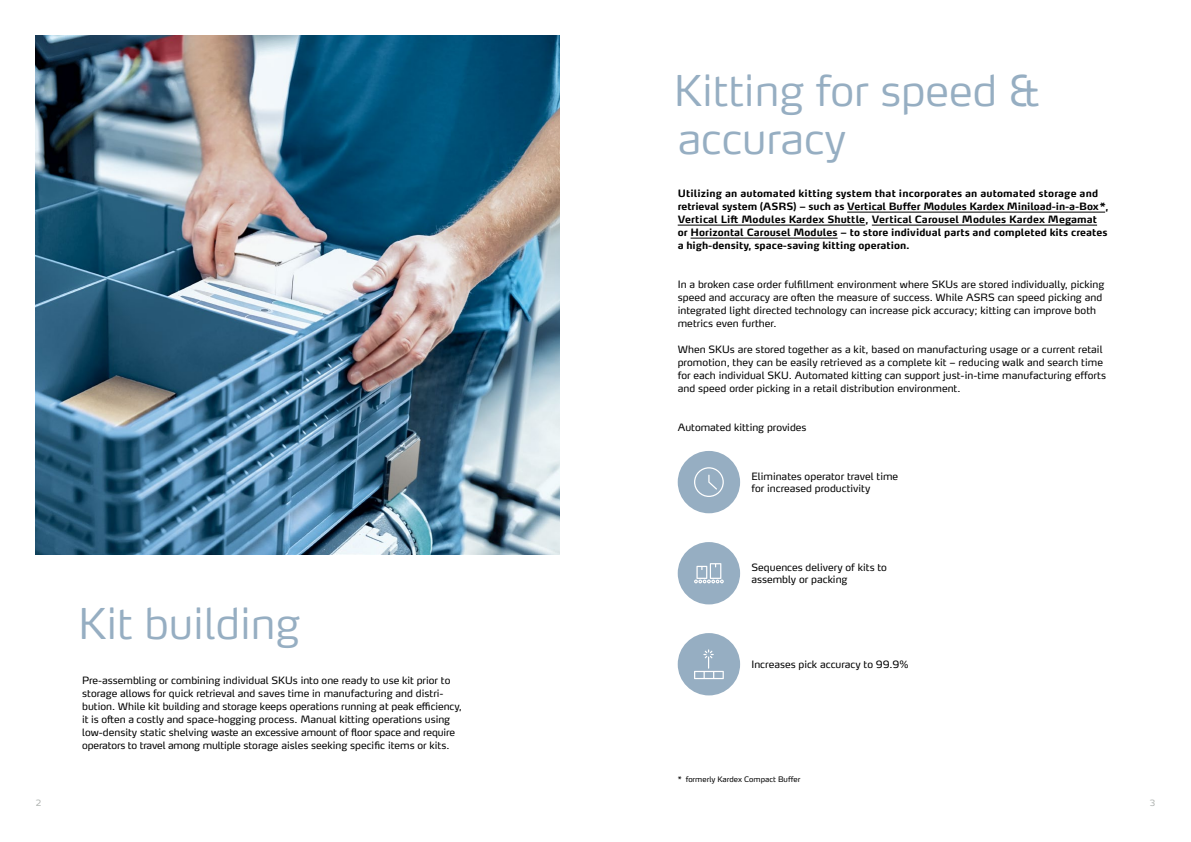
<style>
.page{position:relative;width:1191px;height:842px;background:#fff}
.page>*{position:absolute;margin:0;border:0;box-sizing:border-box;transform-origin:0 0}
.t1{font:300 42px/48px "Max Pro";color:#96aec2}
.t2{font:10px/13px "Max Pro";color:#000}
.t3{font:700 10px/13px "Max Pro";letter-spacing:.005em;color:#000}
.t4{font:300 8.5px "Max Pro";color:#a8aca9}
.t5{font:7.5px "Max Pro";color:#000}
</style>
<div class="page">
<hr style="left:847px;top:212px;width:258px;height:1px;background:#000">
<hr style="left:677px;top:225px;width:188px;height:1px;background:#000">
<hr style="left:871px;top:225px;width:226px;height:1px;background:#000">
<hr style="left:690px;top:238px;width:147px;height:1px;background:#000">
<div style="left:677px;top:451px;width:63px;height:62px;background:#96aec2;border-radius:50%"></div>
<svg style="left:694px;top:467px;width:30px;height:30px"></svg>
<div style="left:677px;top:542px;width:63px;height:62px;background:#96aec2;border-radius:50%"></div>
<svg style="left:694px;top:563px;width:30px;height:20px"></svg>
<div style="left:677px;top:633px;width:63px;height:62px;background:#96aec2;border-radius:50%"></div>
<svg style="left:694px;top:649px;width:30px;height:30px"></svg>
<img style="left:36px;top:36px;width:524px;height:518px">
<h1 class="t1" style="left:674px;top:62px;width:367px">Kitting for speed &amp; accuracy</h1>
<p class="t3" style="left:677px;top:185px;width:432px">Utilizing an automated kitting system that incorporates an automated storage and retrieval system (ASRS) – such as Vertical Buffer Modules Kardex Miniload-in-a-Box*, Vertical Lift Modules Kardex Shuttle, Vertical Carousel Modules Kardex Megamat or Horizontal Carousel Modules – to store individual parts and completed kits creates a high-density, space-saving kitting operation.</p>
<p class="t2" style="left:677px;top:277px;width:428px">In a broken case order fulfillment environment where SKUs are stored individually, picking speed and accuracy are often the measure of success. While ASRS can speed picking and integrated light directed technology can increase pick accuracy; kitting can improve both metrics even further.</p>
<p class="t2" style="left:677px;top:342px;width:430px">When SKUs are stored together as a kit, based on manufacturing usage or a current retail promotion, they can be easily retrieved as a complete kit – reducing walk and search time for each individual SKU. Automated kitting can support just-in-time manufacturing efforts and speed order picking in a retail distribution environment.</p>
<p class="t2" style="left:677px;top:420px;width:130px">Automated kitting provides</p>
<p class="t2" style="left:751px;top:469px;width:148px;line-height:12px">Eliminates operator travel time for increased productivity</p>
<h1 class="t1" style="left:78px;top:595px;width:223px">Kit building</h1>
<p class="t2" style="left:82px;top:673px;width:381px">Pre-assembling or combining individual SKUs into one ready to use kit prior to storage allows for quick retrieval and saves time in manufacturing and distri&shy;bution. While kit building and storage keeps operations running at peak efficiency, it is often a costly and space-hogging process. Manual kitting operations using low-density static shelving waste an excessive amount of floor space and require operators to travel among multiple storage aisles seeking specific items or kits.</p>
<p class="t2" style="left:751px;top:560px;width:137px;line-height:12px">Sequences delivery of kits to assembly or packing</p>
<p class="t2" style="left:751px;top:657px;width:158px">Increases pick accuracy to 99.9%</p>
<p class="t5" style="left:677px;top:773px;width:125px">* formerly Kardex Compact Buffer</p>
<p class="t4" style="left:36px;top:796px;width:7px">2</p>
<p class="t4" style="left:1149px;top:796px;width:7px">3</p>
</div>
